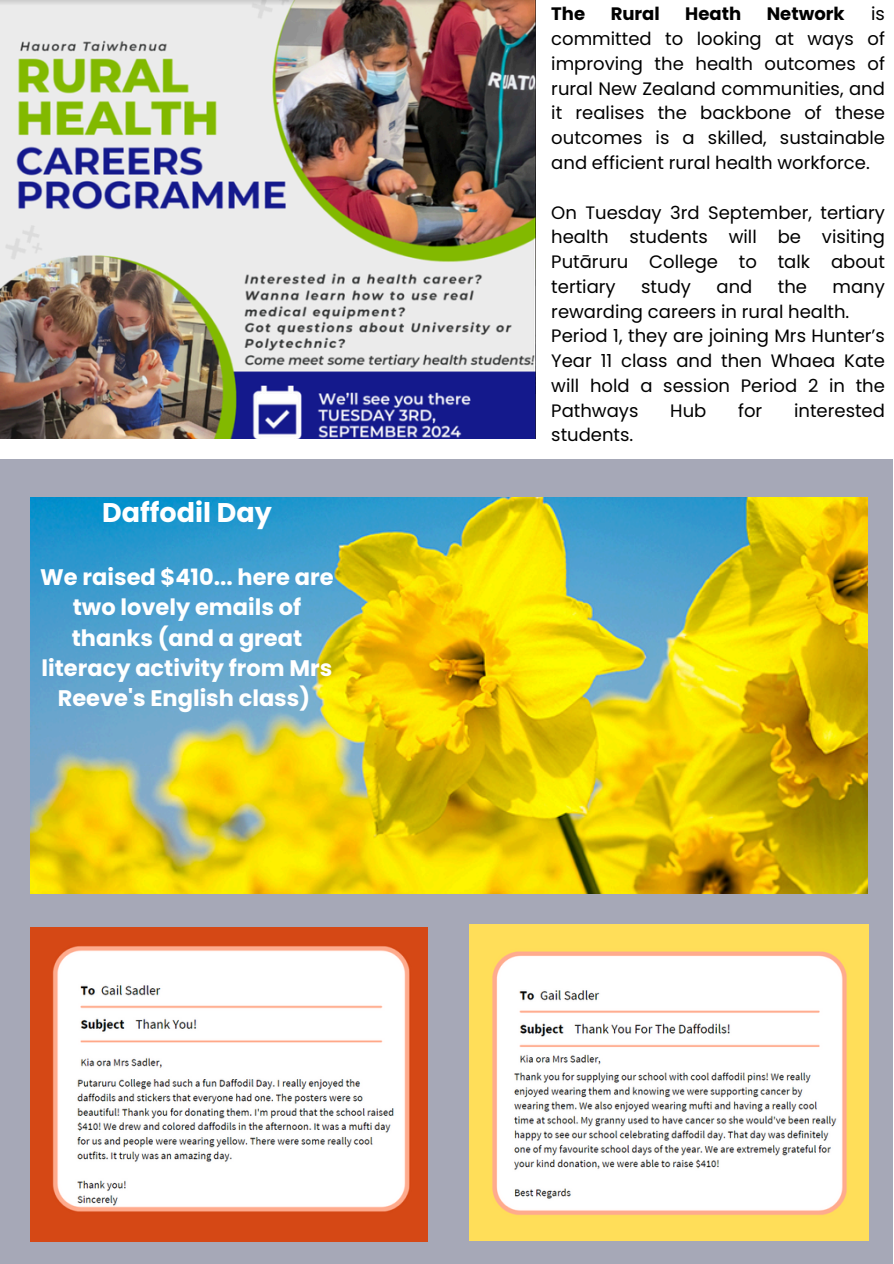
<style>
.page{position:relative;width:894px;height:1264px;background:#fff}
.page>*{position:absolute;margin:0;border:0;box-sizing:border-box;transform-origin:0 0}
.t1{font:700 27px "Poppins";color:#fff}
.t2{font:700 22.5px/30.3px "Poppins";color:#fff;text-align:center}
.t3{font:18px/24.8px "Poppins";color:#000;text-align:justify}
.t4{font:700 18px "Poppins";color:#000}
</style>
<div class="page">
<img style="left:0;top:0;width:536px;height:439px">
<div style="left:0;top:459px;width:892px;height:804px;background:#a6a8b7"></div>
<img style="left:469px;top:925px;width:399px;height:315px">
<img style="left:31px;top:927px;width:396px;height:313px">
<img style="left:31px;top:497px;width:836px;height:396px">
<p class="t1" style="left:102px;top:493px;width:171px">Daffodil Day</p>
<p class="t2" style="left:40px;top:561px;width:295px">We raised $410... here are two lovely emails of thanks (and a great literacy activity from Mrs<br>Reeve's English class)</p>
<p class="t3" style="left:551px;top:2px;width:335px;text-indent:320px">is committed to looking at ways of improving the health outcomes of rural New Zealand communities, and it realises the backbone of these outcomes is a skilled, sustainable and efficient rural health workforce.</p>
<h1 class="t3" style="left:551px;top:200px;width:335px">On Tuesday 3rd September, tertiary health students will be visiting Putāruru College to talk about tertiary</h1>
<p class="t4" style="left:551px;top:2px;width:35px">The</p>
<p class="t4" style="left:610px;top:2px;width:51px">Rural</p>
<p class="t4" style="left:685px;top:2px;width:57px">Heath</p>
<p class="t4" style="left:766px;top:2px;width:79px">Network</p>
<h1 class="t3" style="left:641px;top:274px;width:51px">study</h1>
<h1 class="t3" style="left:716px;top:274px;width:37px">and</h1>
<h1 class="t3" style="left:777px;top:274px;width:31px">the</h1>
<h1 class="t3" style="left:551px;top:274px;width:335px;text-indent:281px">many rewarding careers in rural health.</h1>
<h2 class="t3" style="left:551px;top:324px;width:335px">Period 1, they are joining Mrs Hunter’s Year 11 class and then Whaea Kate will hold a session Period 2 in the Pathways</h2>
<h2 class="t3" style="left:670px;top:398px;width:38px">Hub</h2>
<h2 class="t3" style="left:738px;top:398px;width:26px">for</h2>
<h2 class="t3" style="left:793px;top:398px;width:92px">interested</h2>
<h2 class="t3" style="left:551px;top:423px;width:84px">students.</h2>
</div>
